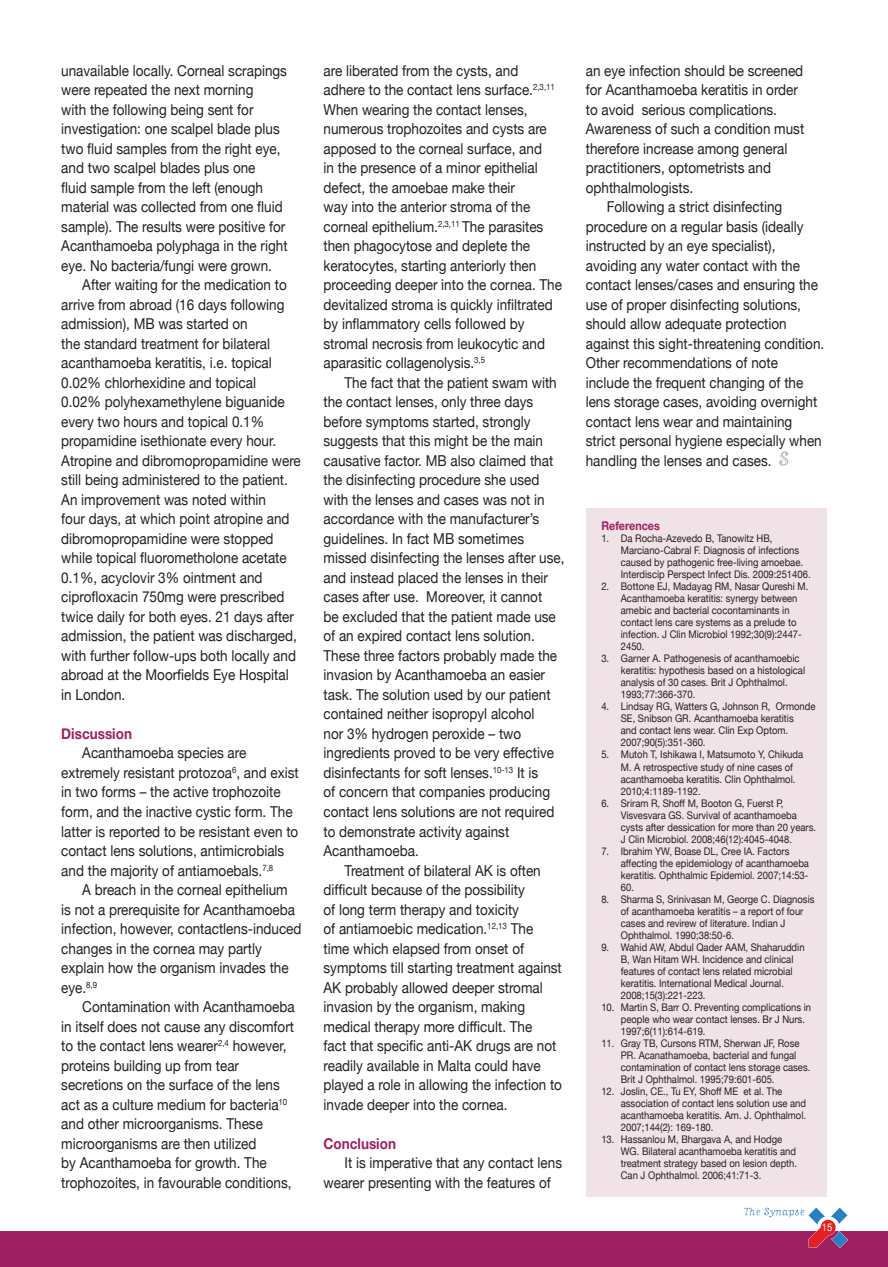
<style>
.page{position:relative;width:888px;height:1267px;background:#fff}
.page>*{position:absolute;margin:0;border:0;box-sizing:border-box;transform-origin:0 0}
.t1{font:15px/19.5px "Helvetica Neue";color:#231f20;scale:.9 1}
.t2{font:700 15px "Helvetica Neue";color:#9e1f62;scale:.9 1}
.t3{font:700 12px "Helvetica Neue";color:#9e1f62;scale:.9 1}
.t4{font:10.5px/12px "Helvetica Neue";color:#231f20;scale:.9 1}
.t5{font:10.5px "Helvetica Neue";color:#fff;scale:.9 1}
</style>
<div class="page">
<div style="left:586px;top:508px;width:240px;height:688px;background:#f0e2e7"></div>
<div style="left:0;top:1231px;width:888px;height:35px;background:#9e1f62"></div>
<svg style="left:779px;top:451px;width:9px;height:15px"></svg>
<img style="left:745px;top:1207px;width:102px;height:39px">
<p class="t1" style="left:61px;top:60px;width:253px">unavailable locally. Corneal scrapings were repeated the next morning<br>with the following being sent for investigation: one scalpel blade plus two fluid samples from the right eye, and two scalpel blades plus one<br>fluid sample from the left (enough material was collected from one fluid sample). The results were positive for Acanthamoeba polyphaga in the right eye. No bacteria/fungi were grown.</p>
<p class="t1" style="left:61px;top:275px;width:268px;text-indent:21px">After waiting for the medication to arrive from abroad (16 days following admission), MB was started on<br>the standard treatment for bilateral acanthamoeba keratitis, i.e. topical 0.02% chlorhexidine and topical<br>0.02% polyhexamethylene biguanide every two hours and topical 0.1% propamidine isethionate every hour.<br>Atropine and dibromopropamidine were still being administered to the patient.<br>An improvement was noted within<br>four days, at which point atropine and dibromopropamidine were stopped while topical fluorometholone acetate 0.1%, acyclovir 3% ointment and ciprofloxacin 750mg were prescribed twice daily for both eyes. 21 days after admission, the patient was discharged, with further follow-ups both locally and abroad at the Moorfields Eye Hospital in London.</p>
<p class="t2" style="left:61px;top:724px;width:80px">Discussion</p>
<p class="t1" style="left:61px;top:743px;width:265px;text-indent:21px">Acanthamoeba species are extremely resistant protozoa<sup>6</sup>, and exist in two forms – the active trophozoite form, and the inactive cystic form. The latter is reported to be resistant even to contact lens solutions, antimicrobials and the majority of antiamoebals.<sup>7,8</sup></p>
<p class="t1" style="left:61px;top:879px;width:268px;text-indent:21px">A breach in the corneal epithelium<br>is not a prerequisite for Acanthamoeba infection, however, contactlens-induced changes in the cornea may partly explain how the organism invades the eye.<sup>8,9</sup></p>
<p class="t1" style="left:61px;top:996px;width:261px;text-indent:21px">Contamination with Acanthamoeba in itself does not cause any discomfort to the contact lens wearer<sup>2,4</sup> however, proteins building up from tear secretions on the surface of the lens act as a culture medium for bacteria<sup>10 </sup>and other microorganisms. These microorganisms are then utilized<br>by Acanthamoeba for growth. The trophozoites, in favourable conditions,</p>
<p class="t1" style="left:323px;top:60px;width:267px">are liberated from the cysts, and adhere to the contact lens surface.<sup>2,3,11<br></sup>When wearing the contact lenses, numerous trophozoites and cysts are apposed to the corneal surface, and<br>in the presence of a minor epithelial defect, the amoebae make their<br>way into the anterior stroma of the corneal epithelium.<sup>2,3,11</sup> The parasites then phagocytose and deplete the keratocytes, starting anteriorly then proceeding deeper into the cornea. The devitalized stroma is quickly infiltrated by inflammatory cells followed by stromal necrosis from leukocytic and aparasitic collagenolysis.<sup>3,5</sup></p>
<p class="t1" style="left:344px;top:372px;width:237px">The fact that the patient swam with</p>
<p class="t1" style="left:323px;top:392px;width:235px">the contact lenses, only three days</p>
<p class="t1" style="left:323px;top:411px;width:232px">before symptoms started, strongly</p>
<p class="t1" style="left:323px;top:431px;width:245px">suggests that this might be the main</p>
<p class="t1" style="left:323px;top:450px;width:257px">causative factor. MB also claimed that</p>
<p class="t1" style="left:323px;top:470px;width:241px">the disinfecting procedure she used</p>
<p class="t1" style="left:323px;top:489px;width:247px">with the lenses and cases was not in</p>
<p class="t1" style="left:323px;top:509px;width:241px">accordance with the manufacturer’s</p>
<p class="t1" style="left:323px;top:528px;width:224px">guidelines. In fact MB sometimes</p>
<p class="t1" style="left:323px;top:548px;width:269px">missed disinfecting the lenses after use,</p>
<p class="t1" style="left:323px;top:567px;width:251px">and instead placed the lenses in their</p>
<p class="t1" style="left:323px;top:587px;width:245px">cases after use. Moreover, it cannot</p>
<p class="t1" style="left:323px;top:606px;width:260px">be excluded that the patient made use</p>
<p class="t1" style="left:323px;top:626px;width:236px">of an expired contact lens solution.</p>
<p class="t1" style="left:323px;top:645px;width:261px">These three factors probably made the</p>
<p class="t1" style="left:323px;top:665px;width:248px">invasion by Acanthamoeba an easier</p>
<p class="t1" style="left:323px;top:684px;width:254px">task. The solution used by our patient</p>
<p class="t1" style="left:323px;top:704px;width:236px">contained neither isopropyl alcohol</p>
<p class="t1" style="left:323px;top:723px;width:221px">nor 3% hydrogen peroxide – two</p>
<p class="t1" style="left:323px;top:743px;width:258px">ingredients proved to be very effective</p>
<p class="t1" style="left:323px;top:762px;width:240px">disinfectants for soft lenses.<sup>10-13</sup> It is</p>
<p class="t1" style="left:323px;top:782px;width:253px">of concern that companies producing</p>
<p class="t1" style="left:323px;top:801px;width:258px">contact lens solutions are not required</p>
<p class="t1" style="left:323px;top:821px;width:208px">to demonstrate activity against</p>
<p class="t1" style="left:323px;top:840px;width:107px">Acanthamoeba.</p>
<p class="t1" style="left:344px;top:860px;width:220px">Treatment of bilateral AK is often</p>
<p class="t1" style="left:323px;top:879px;width:225px">difficult because of the possibility</p>
<p class="t1" style="left:323px;top:899px;width:219px">of long term therapy and toxicity</p>
<p class="t1" style="left:323px;top:918px;width:235px">of antiamoebic medication.<sup>12,13</sup> The</p>
<p class="t1" style="left:323px;top:938px;width:224px">time which elapsed from onset of</p>
<p class="t1" style="left:323px;top:957px;width:266px">symptoms till starting treatment against</p>
<p class="t1" style="left:323px;top:977px;width:245px">AK probably allowed deeper stromal</p>
<p class="t1" style="left:323px;top:996px;width:226px">invasion by the organism, making</p>
<p class="t1" style="left:323px;top:1016px;width:234px">medical therapy more difficult. The</p>
<p class="t1" style="left:323px;top:1035px;width:260px">fact that specific anti-AK drugs are not</p>
<p class="t1" style="left:323px;top:1055px;width:243px">readily available in Malta could have</p>
<p class="t1" style="left:323px;top:1074px;width:267px">played a role in allowing the infection to</p>
<p class="t1" style="left:323px;top:1094px;width:206px">invade deeper into the cornea.</p>
<p class="t2" style="left:323px;top:1133px;width:82px">Conclusion</p>
<p class="t1" style="left:323px;top:1152px;width:267px;text-indent:21px">It is imperative that any contact lens wearer presenting with the features of</p>
<p class="t1" style="left:586px;top:60px;width:244px">an eye infection should be screened for Acanthamoeba keratitis in order to avoid serious complications.<br>Awareness of such a condition must therefore increase among general practitioners, optometrists and ophthalmologists.</p>
<p class="t1" style="left:586px;top:197px;width:267px;text-indent:21px">Following a strict disinfecting procedure on a regular basis (ideally instructed by an eye specialist), avoiding any water contact with the contact lenses/cases and ensuring the use of proper disinfecting solutions, should allow adequate protection against this sight-threatening condition.<br>Other recommendations of note include the frequent changing of the lens storage cases, avoiding overnight contact lens wear and maintaining strict personal hygiene especially when handling the lenses and cases.</p>
<p class="t3" style="left:601px;top:518px;width:67px">References</p>
<p class="t4" style="left:621px;top:532px;width:212px;text-indent:-19px">1. Da Rocha-Azevedo B, Tanowitz HB, Marciano-Cabral F. Diagnosis of infections caused by pathogenic free-living amoebae.<br>Interdiscip Perspect Infect Dis. 2009:251406.</p>
<p class="t4" style="left:621px;top:580px;width:210px;text-indent:-19px">2. Bottone EJ, Madayag RM, Nasar Qureshi M.<br>Acanthamoeba keratitis: synergy between amebic and bacterial cocontaminants in contact lens care systems as a prelude to infection. J Clin Microbiol 1992;30(9):2447- 2450.</p>
<p class="t4" style="left:621px;top:652px;width:206px;text-indent:-19px">3. Garner A. Pathogenesis of acanthamoebic keratitis: hypothesis based on a histological analysis of 30 cases. Brit J Ophthalmol.<br>1993;77:366-370.</p>
<p class="t4" style="left:621px;top:700px;width:218px;text-indent:-19px">4. Lindsay RG, Watters G, Johnson R, Ormonde SE, Snibson GR. Acanthamoeba keratitis<br>and contact lens wear. Clin Exp Optom.<br>2007;90(5):351-360.</p>
<p class="t4" style="left:621px;top:748px;width:204px;text-indent:-19px">5. Mutoh T, Ishikawa I, Matsumoto Y, Chikuda M. A retrospective study of nine cases of acanthamoeba keratitis. Clin Ophthalmol.<br>2010;4:1189-1192.</p>
<p class="t4" style="left:621px;top:796px;width:218px;text-indent:-19px">6. Sriram R, Shoff M, Booton G, Fuerst P, Visvesvara GS. Survival of acanthamoeba cysts after dessication for more than 20 years.<br>J Clin Microbiol. 2008;46(12):4045-4048.</p>
<p class="t4" style="left:621px;top:844px;width:211px;text-indent:-19px">7. Ibrahim YW, Boase DL, Cree IA. Factors affecting the epidemiology of acanthamoeba keratitis. Ophthalmic Epidemiol. 2007;14:53- 60.</p>
<p class="t4" style="left:621px;top:892px;width:217px;text-indent:-19px">8. Sharma S, Srinivasan M, George C. Diagnosis of acanthamoeba keratitis – a report of four cases and revirew of literature. Indian J Ophthalmol. 1990;38:50-6.</p>
<p class="t4" style="left:621px;top:940px;width:206px;text-indent:-19px">9. Wahid AW, Abdul Qader AAM, Shaharuddin B, Wan Hitam WH. Incidence and clinical features of contact lens related microbial keratitis. International Medical Journal.<br>2008;15(3):221-223.</p>
<p class="t4" style="left:621px;top:1000px;width:213px;text-indent:-19px">10. Martin S, Barr O. Preventing complications in people who wear contact lenses. Br J Nurs.<br>1997;6(11):614-619.</p>
<p class="t4" style="left:621px;top:1036px;width:212px;text-indent:-19px">11. Gray TB, Cursons RTM, Sherwan JF, Rose PR. Acanathamoeba, bacterial and fungal contamination of contact lens storage cases.<br>Brit J Ophthalmol. 1995;79:601-605.</p>
<p class="t4" style="left:621px;top:1084px;width:207px;text-indent:-19px">12. Joslin, CE., Tu EY, Shoff ME et al. The association of contact lens solution use and acanthamoeba keratitis. Am. J. Ophthalmol.<br>2007;144(2): 169-180.</p>
<p class="t4" style="left:621px;top:1132px;width:197px;text-indent:-19px">13. Hassanlou M, Bhargava A, and Hodge WG. Bilateral acanthamoeba keratitis and treatment strategy based on lesion depth.<br>Can J Ophthalmol. 2006;41:71-3.</p>
<p class="t5" style="left:822px;top:1220px;width:13px">15</p>
</div>
